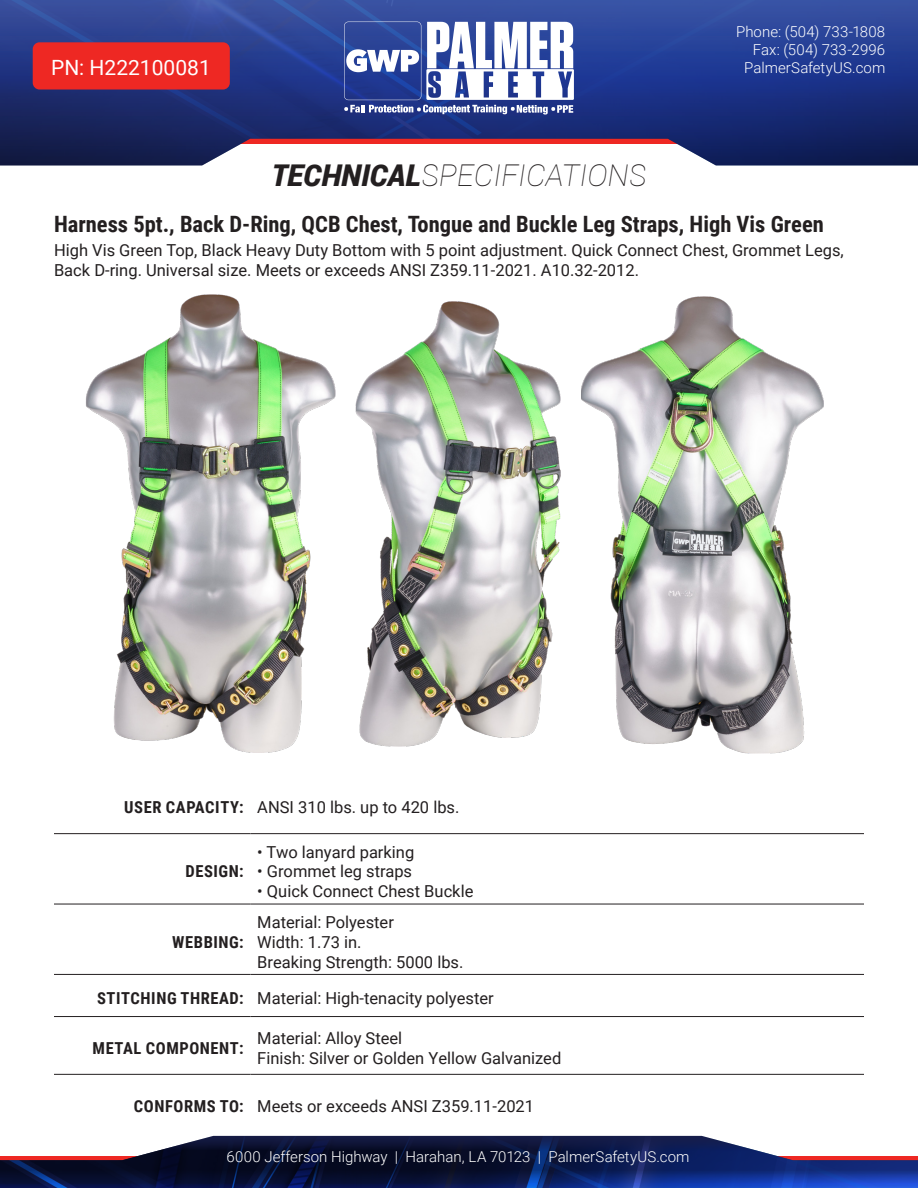
<style>
.page{position:relative;width:918px;height:1188px;background:#fff}
.page>*{position:absolute;margin:0;border:0;box-sizing:border-box;transform-origin:0 0}
.t1{font:italic 100 30px "Roboto";color:#231f20}
.t2{font:700 22.5px "Roboto Condensed";color:#231f20}
.t3{font:21px "Roboto";color:#fff}
.t4{font:16.5px/19.8px "Roboto";color:#231f20}
.t5{font:700 16.5px "Roboto Condensed";letter-spacing:.035em;color:#231f20}
.t6{font:300 15px/18px "Roboto";letter-spacing:.005em;color:#fff;text-align:right}
.s1{font-weight:900}
</style>
<div class="page">
<img style="left:0;top:0;width:918px;height:165px">
<svg style="left:344px;top:22px;width:230px;height:93px"></svg>
<img style="left:0;top:1136px;width:918px;height:52px">
<hr style="left:54px;top:833px;width:197px;height:1px;background:#231f20">
<hr style="left:251px;top:833px;width:613px;height:1px;background:#231f20">
<hr style="left:54px;top:904px;width:197px;height:1px;background:#231f20">
<hr style="left:251px;top:904px;width:613px;height:1px;background:#231f20">
<hr style="left:54px;top:974px;width:197px;height:1px;background:#231f20">
<hr style="left:251px;top:974px;width:613px;height:1px;background:#231f20">
<hr style="left:54px;top:1016px;width:197px;height:1px;background:#231f20">
<hr style="left:251px;top:1016px;width:613px;height:1px;background:#231f20">
<hr style="left:54px;top:1074px;width:197px;height:1px;background:#231f20">
<hr style="left:251px;top:1074px;width:613px;height:1px;background:#231f20">
<div style="left:33px;top:42px;width:197px;height:48px;background:#ee2823;border-radius:7px"></div>
<img style="left:356px;top:301px;width:205px;height:446px">
<img style="left:581px;top:296px;width:243px;height:457px">
<img style="left:86px;top:294px;width:250px;height:459px">
<p class="t3" style="left:51px;top:52px;width:161px">PN: H222100081</p>
<p class="t6" style="left:736px;top:22px;width:151px">Phone: (504) 733-1808<br>Fax: (504) 733-2996<br>PalmerSafetyUS.com</p>
<h1 class="t1" style="left:272px;top:155px;width:377px"><span class="s1">TECHNICAL</span>SPECIFICATIONS</h1>
<p class="t2" style="left:54px;top:208px;width:771px">Harness 5pt., Back D-Ring, QCB Chest, Tongue and Buckle Leg Straps, High Vis Green</p>
<p class="t4" style="left:54px;top:239px;width:791px">High Vis Green Top, Black Heavy Duty Bottom with 5 point adjustment. Quick Connect Chest, Grommet Legs,<br>Back D-ring. Universal size. Meets or exceeds ANSI Z359.11-2021. A10.32-2012.</p>
<p class="t5" style="left:124px;top:796px;width:121px">USER CAPACITY:</p>
<p class="t4" style="left:257px;top:797px;width:204px">ANSI 310 lbs. up to 420 lbs.</p>
<p class="t5" style="left:186px;top:860px;width:60px">DESIGN:</p>
<p class="t5" style="left:172px;top:930px;width:73px">WEBBING:</p>
<p class="t4" style="left:257px;top:841px;width:158px">• Two lanyard parking</p>
<p class="t4" style="left:257px;top:861px;width:156px">• Grommet leg straps</p>
<p class="t4" style="left:257px;top:881px;width:218px">• Quick Connect Chest Buckle</p>
<p class="t4" style="left:257px;top:912px;width:138px">Material: Polyester</p>
<p class="t4" style="left:257px;top:931px;width:106px">Width: 1.73 in.</p>
<p class="t4" style="left:257px;top:951px;width:208px">Breaking Strength: 5000 lbs.</p>
<p class="t5" style="left:97px;top:987px;width:148px">STITCHING THREAD:</p>
<p class="t4" style="left:257px;top:988px;width:238px">Material: High-tenacity polyester</p>
<p class="t5" style="left:93px;top:1037px;width:153px">METAL COMPONENT:</p>
<p class="t4" style="left:257px;top:1028px;width:146px">Material: Alloy Steel</p>
<p class="t4" style="left:257px;top:1048px;width:306px">Finish: Silver or Golden Yellow Galvanized</p>
<p class="t5" style="left:134px;top:1094px;width:111px">CONFORMS TO:</p>
<p class="t4" style="left:257px;top:1096px;width:278px">Meets or exceeds ANSI Z359.11-2021</p>
<p class="t6" style="left:227px;top:1147px;width:465px">6000 Jefferson Highway | Harahan, LA 70123 | PalmerSafetyUS.com</p>
</div>
